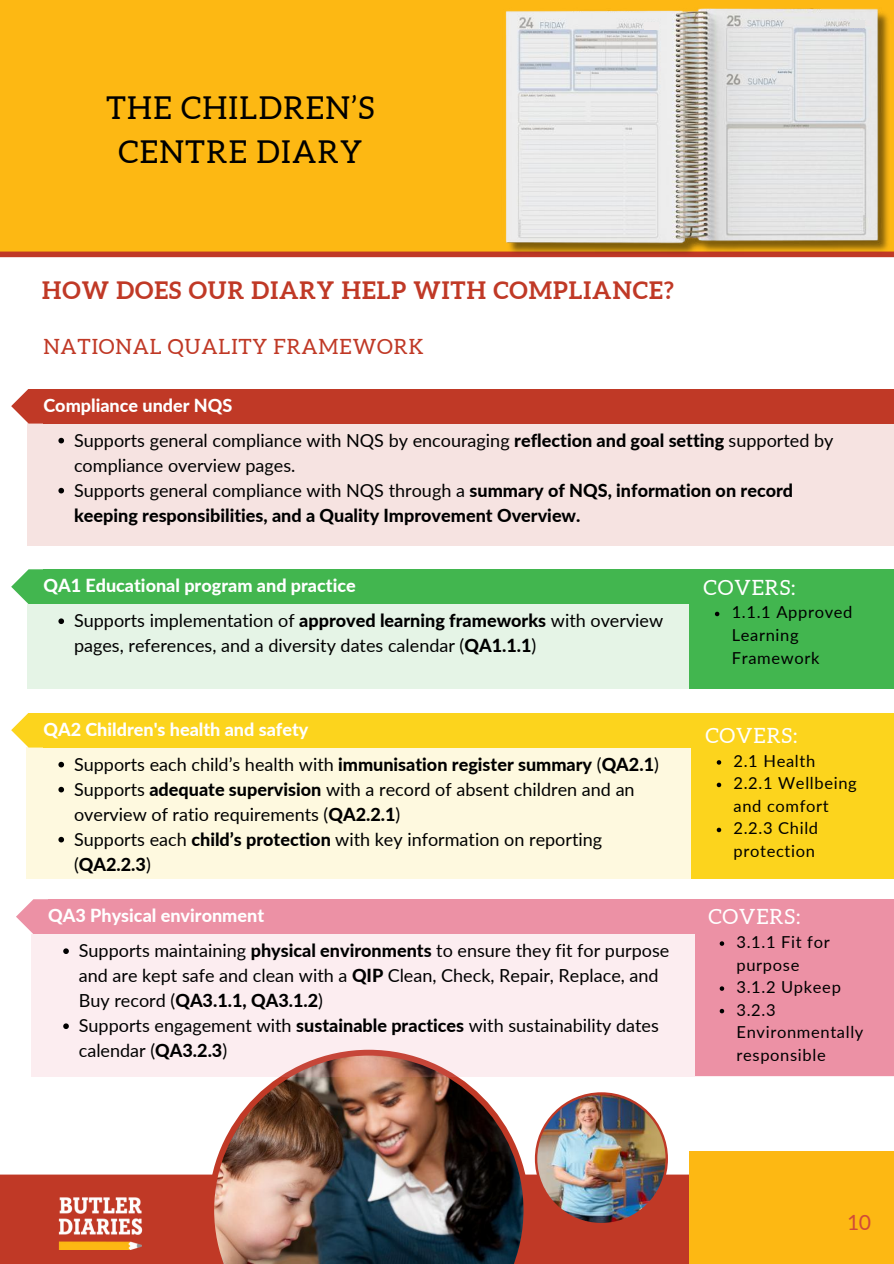
<style>
.page{position:relative;width:894px;height:1264px;background:#fff}
.page>*{position:absolute;margin:0;border:0;box-sizing:border-box;transform-origin:0 0}
.t1{font:31.5px/43.8px "Aleo";letter-spacing:.04em;color:#000;text-align:center}
.t2{font:700 24px "Aleo";letter-spacing:.04em;color:#c03926}
.t3{font:21px "Aleo";letter-spacing:.04em;color:#c03926}
.t4{font:21px "Aleo";letter-spacing:.04em;color:#fff}
.t5{font:21px "Aleo";color:#d14b38}
.t6{font:18px/25px "Lato";color:#000}
.t7{font:800 18px/25px "Lato";color:#000}
.t8{font:16.5px/22.5px "Lato";letter-spacing:.04em;color:#000}
.s1{font-weight:800;color:#fff}
.s2{font-weight:800}
.s3{font-weight:400}
.s4{color:#fff}
</style>
<div class="page">
<div style="left:27px;top:604px;width:866px;height:85px;background:#e5f4e6"></div>
<div style="left:689px;top:586px;width:204px;height:103px;background:#42b64f"></div>
<svg style="left:11px;top:569px;width:32px;height:35px"></svg>
<div style="left:43px;top:569px;width:850px;height:35px;background:#42b64f"></div>
<svg style="left:58px;top:618px;width:6px;height:6px"></svg>
<div style="left:0;top:0;width:893px;height:251px;background:#fdb813"></div>
<div style="left:0;top:251px;width:893px;height:6px;background:#c03926"></div>
<svg style="left:715px;top:611px;width:4px;height:5px"></svg>
<div style="left:0;top:1174px;width:893px;height:6px;background:#c03926"></div>
<div style="left:0;top:1180px;width:893px;height:83px;background:#c03926"></div>
<div style="left:689px;top:1151px;width:204px;height:112px;background:#fdb813"></div>
<img style="left:208px;top:1076px;width:321px;height:187px">
<img style="left:534px;top:1092px;width:133px;height:131px">
<img style="left:58px;top:1197px;width:84px;height:52px">
<div style="left:27px;top:423px;width:866px;height:122px;background:#f6e3e1"></div>
<svg style="left:11px;top:389px;width:32px;height:34px"></svg>
<div style="left:43px;top:389px;width:850px;height:34px;background:#c03926"></div>
<svg style="left:58px;top:438px;width:6px;height:5px"></svg>
<svg style="left:58px;top:488px;width:6px;height:5px"></svg>
<div style="left:27px;top:747px;width:866px;height:132px;background:#fef9df"></div>
<div style="left:691px;top:733px;width:202px;height:146px;background:#fcd41d"></div>
<svg style="left:11px;top:713px;width:32px;height:34px"></svg>
<div style="left:43px;top:712px;width:850px;height:35px;background:#fcd41d"></div>
<svg style="left:58px;top:761px;width:6px;height:6px"></svg>
<svg style="left:58px;top:786px;width:6px;height:6px"></svg>
<svg style="left:58px;top:836px;width:6px;height:6px"></svg>
<svg style="left:716px;top:760px;width:5px;height:4px"></svg>
<svg style="left:716px;top:782px;width:5px;height:5px"></svg>
<svg style="left:716px;top:827px;width:5px;height:5px"></svg>
<svg style="left:16px;top:899px;width:32px;height:35px"></svg>
<div style="left:32px;top:934px;width:861px;height:142px;background:#fcedf0"></div>
<div style="left:695px;top:913px;width:198px;height:163px;background:#ec91a5"></div>
<div style="left:48px;top:899px;width:845px;height:35px;background:#ec91a5"></div>
<svg style="left:63px;top:948px;width:6px;height:6px"></svg>
<svg style="left:63px;top:1023px;width:6px;height:6px"></svg>
<svg style="left:719px;top:941px;width:5px;height:4px"></svg>
<svg style="left:719px;top:986px;width:5px;height:4px"></svg>
<svg style="left:719px;top:1008px;width:5px;height:5px"></svg>
<img style="left:495px;top:8px;width:398px;height:250px">
<div style="left:850px;top:21px;width:14px;height:7px;background:#e3e3e3"></div>
<div style="left:644px;top:22px;width:14px;height:7px;background:#efecec"></div>
<h1 class="t1" style="left:106px;top:86px;width:269px">THE CHILDREN’S<br>CENTRE DIARY</h1>
<h2 class="t2" style="left:42px;top:276px;width:633px">HOW DOES OUR DIARY HELP WITH COMPLIANCE?</h2>
<p class="t3" style="left:43px;top:334px;width:381px">NATIONAL QUALITY FRAMEWORK</p>
<p class="t6" style="left:74px;top:387px;width:760px;line-height:35px;text-indent:-31px"><span class="s1">Compliance under NQS<br></span>Supports general compliance with NQS by encouraging <span class="s2">reflection and goal setting</span> supported by</p>
<p class="t7" style="left:74px;top:452px;width:720px"><span class="s3">compliance overview pages.<br>Supports general compliance with NQS through a</span> summary of NQS, information on record keeping responsibilities, and a Quality Improvement Overview.</p>
<p class="t6" style="left:74px;top:567px;width:590px;line-height:35px;text-indent:-31px"><span class="s1">QA1 Educational program and practice<br></span>Supports implementation of <span class="s2">approved learning frameworks</span> with overview</p>
<p class="t6" style="left:74px;top:632px;width:463px">pages, references, and a diversity dates calendar (<span class="s2">QA1.1.1</span>)</p>
<p class="t7" style="left:74px;top:711px;width:586px;line-height:35px;text-indent:-31px"><span class="s4">QA2 Children's health and safety<br></span><span class="s3">Supports each child’s health with</span> immunisation register summary <span class="s3">(</span>QA2.1<span class="s3">)</span></p>
<p class="t6" style="left:74px;top:776px;width:562px">Supports <span class="s2">adequate supervision</span> with a record of absent children and an overview of ratio requirements (<span class="s2">QA2.2.1</span>)<br>Supports each <span class="s2">child’s protection</span> with key information on reporting (<span class="s2">QA2.2.3</span>)</p>
<p class="t6" style="left:79px;top:897px;width:591px;line-height:35px;text-indent:-31px"><span class="s1">QA3 Physical environment<br></span>Supports maintaining <span class="s2">physical environments</span> to ensure they fit for purpose</p>
<p class="t6" style="left:79px;top:962px;width:581px">and are kept safe and clean with a <span class="s2">QIP</span> Clean, Check, Repair, Replace, and Buy record (<span class="s2">QA3.1.1, QA3.1.2</span>)<br>Supports engagement with <span class="s2">sustainable practices</span> with sustainability dates calendar (<span class="s2">QA3.2.3</span>)</p>
<p class="t4" style="left:703px;top:575px;width:93px">COVERS:</p>
<p class="t8" style="left:731px;top:601px;width:122px">1.1.1 Approved<br>Learning<br>Framework</p>
<p class="t4" style="left:705px;top:724px;width:93px">COVERS:</p>
<p class="t8" style="left:733px;top:749px;width:125px">2.1 Health<br>2.2.1 Wellbeing and comfort<br>2.2.3 Child protection</p>
<p class="t4" style="left:708px;top:905px;width:93px">COVERS:</p>
<p class="t8" style="left:736px;top:930px;width:128px">3.1.1 Fit for purpose<br>3.1.2 Upkeep<br>3.2.3<br>Environmentally responsible</p>
<p class="t5" style="left:848px;top:1210px;width:24px">10</p>
</div>
